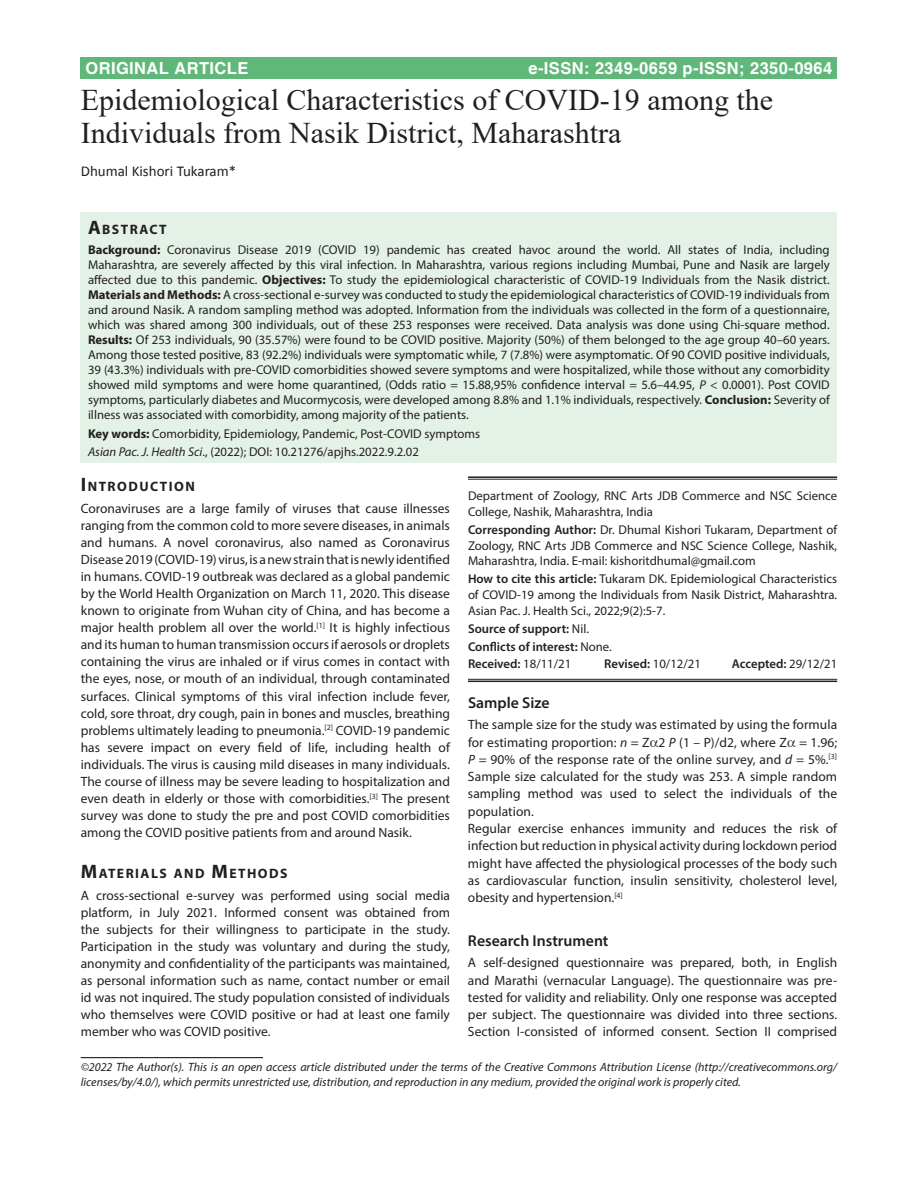
<style>
.page{position:relative;width:918px;height:1188px;background:#fff}
.page>*{position:absolute;margin:0;border:0;box-sizing:border-box;transform-origin:0 0}
.AT{font:30px/33px "Times New Roman";color:#231f20}
.AH{font:700 16.5px "Helvetica";letter-spacing:.025em;color:#fff}
.t1{font:600 15.75px "Myriad Pro";color:#231f20}
.AU{font:15px "Calibri";color:#231f20}
.ABSH{font:700 13.65px "Myriad Pro";letter-spacing:.105em;color:#231f20}
.TXFL{font:13.5px/17.1px "Myriad Pro";color:#231f20;text-align:justify}
.ABS{font:12.75px/15px "Myriad Pro";color:#231f20;text-align:justify}
.ADD{font:12.75px/15.8px "Myriad Pro";color:#231f20;text-align:justify}
.HTC{font:12.75px/15.8px "Myriad Pro";color:#231f20;text-align:justify}
.KWD{font:12.75px "Myriad Pro";color:#231f20}
.AFF{font:12.75px/15.8px "Myriad Pro";color:#231f20}
.HIS{font:600 12.75px "Myriad Pro";color:#231f20}
.HTC-2{font:600 12.75px "Myriad Pro";color:#231f20}
.CR{font:italic 12px/15px "Myriad Pro";color:#231f20}
.s1{font-size:19.5px}
.s2{font-weight:700}
.s3{font-style:italic}
.s4{font-weight:600}
.s5{font-weight:400}
</style>
<div class="page">
<div style="left:81px;top:57px;width:756px;height:22px;background:#5fb879"></div>
<div style="left:81px;top:212px;width:756px;height:251px;background:#e4f1e6"></div>
<hr style="left:81px;top:1057px;width:182px;height:1px;background:#231f20">
<hr style="left:468px;top:476px;width:369px;height:2px;background:#231f20">
<hr style="left:468px;top:479px;width:369px;height:1px;background:#231f20">
<hr style="left:468px;top:679px;width:369px;height:1px;background:#231f20">
<hr style="left:468px;top:681px;width:369px;height:1px;background:#231f20">
<p class="AH" style="left:85px;top:58px;width:164px">ORIGINAL ARTICLE</p>
<p class="AH" style="left:528px;top:58px;width:305px">e-ISSN: 2349-0659 p-ISSN; 2350-0964</p>
<p class="AT" style="left:81px;top:83px;width:694px">Epidemiological Characteristics of COVID-19 among the<br>Individuals from Nasik District, Maharashtra</p>
<p class="AU" style="left:81px;top:162px;width:157px">Dhumal Kishori Tukaram*</p>
<p class="ABSH" style="left:88px;top:220px;width:80px"><span class="s1">A</span>BSTRACT</p>
<p class="ABS" style="left:88px;top:242px;width:743px"><span class="s2">Background:</span> Coronavirus Disease 2019 (COVID 19) pandemic has created havoc around the world. All states of India, including Maharashtra, are severely affected by this viral infection. In Maharashtra, various regions including Mumbai, Pune and Nasik are largely affected due to this pandemic. <span class="s2">Objectives:</span> To study the epidemiological characteristic of COVID-19 Individuals from the Nasik district.<br><span class="s2">Materials and Methods:</span> A cross-sectional e-survey was conducted to study the epidemiological characteristics of COVID-19 individuals from and around Nasik. A random sampling method was adopted. Information from the individuals was collected in the form of a questionnaire, which was shared among 300 individuals, out of these 253 responses were received. Data analysis was done using Chi-square method.<br><span class="s2">Results:</span> Of 253 individuals, 90 (35.57%) were found to be COVID positive. Majority (50%) of them belonged to the age group 40–60 years.<br>Among those tested positive, 83 (92.2%) individuals were symptomatic while, 7 (7.8%) were asymptomatic. Of 90 COVID positive individuals, 39 (43.3%) individuals with pre-COVID comorbidities showed severe symptoms and were hospitalized, while those without any comorbidity showed mild symptoms and were home quarantined, (Odds ratio = 15.88,95% confidence interval = 5.6–44.95, <span class="s3">P</span> &lt; 0.0001). Post COVID symptoms, particularly diabetes and Mucormycosis, were developed among 8.8% and 1.1% individuals, respectively. <span class="s2">Conclusion:</span> Severity of illness was associated with comorbidity, among majority of the patients.</p>
<p class="KWD" style="left:88px;top:426px;width:394px"><span class="s2">Key words:</span> Comorbidity, Epidemiology, Pandemic, Post-COVID symptoms</p>
<p class="KWD" style="left:88px;top:444px;width:332px"><span class="s3">Asian Pac. J. Health Sci</span>., (2022); DOI: 10.21276/apjhs.2022.9.2.02</p>
<h1 class="ABSH" style="left:81px;top:478px;width:116px"><span class="s1">I</span>NTRODUCTION</h1>
<p class="TXFL" style="left:81px;top:499px;width:371px">Coronaviruses are a large family of viruses that cause illnesses ranging from the common cold to more severe diseases, in animals and humans. A novel coronavirus, also named as Coronavirus Disease 2019 (COVID-19) virus, is a new strain that is newly identified in humans. COVID-19 outbreak was declared as a global pandemic by the World Health Organization on March 11, 2020. This disease known to originate from Wuhan city of China, and has become a major health problem all over the world.<sup>[1]</sup> It is highly infectious and its human to human transmission occurs if aerosols or droplets containing the virus are inhaled or if virus comes in contact with the eyes, nose, or mouth of an individual, through contaminated surfaces. Clinical symptoms of this viral infection include fever, cold, sore throat, dry cough, pain in bones and muscles, breathing problems ultimately leading to pneumonia.<sup>[2]</sup> COVID-19 pandemic has severe impact on every field of life, including health of individuals. The virus is causing mild diseases in many individuals.<br>The course of illness may be severe leading to hospitalization and even death in elderly or those with comorbidities.<sup>[3]</sup> The present survey was done to study the pre and post COVID comorbidities among the COVID positive patients from and around Nasik.</p>
<h1 class="ABSH" style="left:81px;top:865px;width:208px"><span class="s1">M</span>ATERIALS AND <span class="s1">M</span>ETHODS</h1>
<p class="TXFL" style="left:81px;top:887px;width:371px">A cross-sectional e-survey was performed using social media platform, in July 2021. Informed consent was obtained from the subjects for their willingness to participate in the study.<br>Participation in the study was voluntary and during the study, anonymity and confidentiality of the participants was maintained, as personal information such as name, contact number or email id was not inquired. The study population consisted of individuals who themselves were COVID positive or had at least one family member who was COVID positive.</p>
<p class="AFF" style="left:468px;top:488px;width:371px">Department of Zoology, RNC Arts JDB Commerce and NSC Science<br>College, Nashik, Maharashtra, India</p>
<p class="ADD" style="left:468px;top:522px;width:371px"><span class="s4">Corresponding Author:</span> Dr. Dhumal Kishori Tukaram, Department of Zoology, RNC Arts JDB Commerce and NSC Science College, Nashik, Maharashtra, India. E-mail: kishoritdhumal@gmail.com</p>
<p class="HTC" style="left:468px;top:571px;width:371px"><span class="s4">How to cite this article:</span> Tukaram DK. Epidemiological Characteristics of COVID-19 among the Individuals from Nasik District, Maharashtra.<br>Asian Pac. J. Health Sci., 2022;9(2):5-7.</p>
<p class="HTC-2" style="left:468px;top:620px;width:123px">Source of support: <span class="s5">Nil.</span></p>
<p class="HTC-2" style="left:468px;top:638px;width:145px">Conflicts of interest: <span class="s5">None.</span></p>
<p class="HIS" style="left:468px;top:656px;width:105px">Received: <span class="s5">18/11/21</span></p>
<p class="HIS" style="left:604px;top:656px;width:98px">Revised: <span class="s5">10/12/21</span></p>
<p class="HIS" style="left:732px;top:656px;width:107px">Accepted: <span class="s5">29/12/21</span></p>
<h2 class="t1" style="left:468px;top:693px;width:83px">Sample Size</h2>
<p class="TXFL" style="left:468px;top:716px;width:371px">The sample size for the study was estimated by using the formula for estimating proportion: <span class="s3">n</span> = Z 2 <span class="s3">P</span> (1 – P)/d2, where Z = 1.96; <span class="s3">P</span> = 90% of the response rate of the online survey, and <span class="s3">d</span> = 5%.<sup>[3] </sup>Sample size calculated for the study was 253. A simple random sampling method was used to select the individuals of the population.</p>
<p class="TXFL" style="left:468px;top:820px;width:371px">Regular exercise enhances immunity and reduces the risk of infection but reduction in physical activity during lockdown period might have affected the physiological processes of the body such as cardiovascular function, insulin sensitivity, cholesterol level, obesity and hypertension.<sup>[4]</sup></p>
<h2 class="t1" style="left:468px;top:931px;width:142px">Research Instrument</h2>
<p class="TXFL" style="left:468px;top:954px;width:371px">A self-designed questionnaire was prepared, both, in English and Marathi (vernacular Language). The questionnaire was pre&shy;tested for validity and reliability. Only one response was accepted per subject. The questionnaire was divided into three sections.<br>Section I-consisted of informed consent. Section II comprised</p>
<p class="CR" style="left:81px;top:1059px;width:758px">©2022 The Author(s). This is an open access article distributed under the terms of the Creative Commons Attribution License (http://creativecommons.org/ licenses/by/4.0/), which permits unrestricted use, distribution, and reproduction in any medium, provided the original work is properly cited.</p>
</div>
